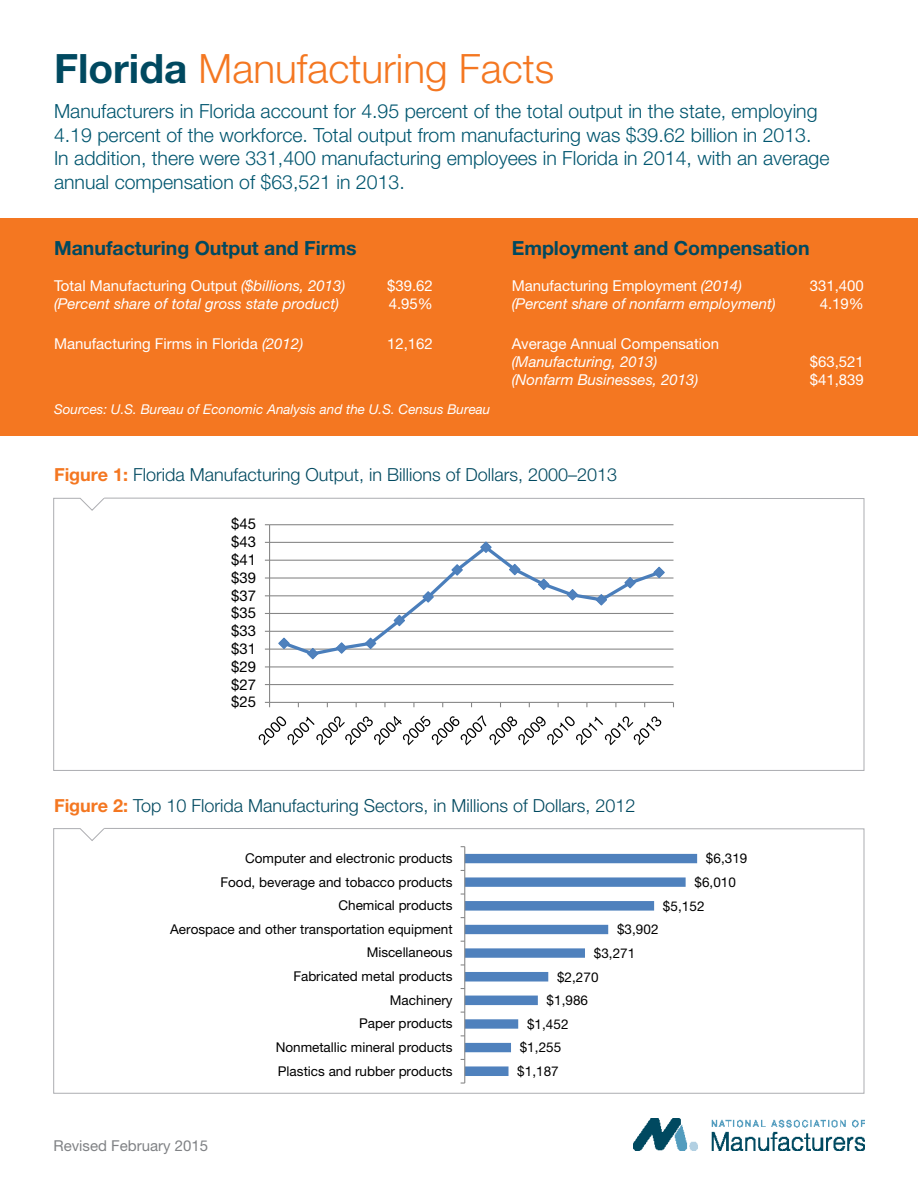
<style>
.page{position:relative;width:918px;height:1188px;background:#fff}
.page>*{position:absolute;margin:0;border:0;box-sizing:border-box;transform-origin:0 0}
.t1{font:300 40.5px "Helvetica Neue LT Std";color:#f47721}
.t2{font:300 19.5px/23.4px "Helvetica Neue LT Std";color:#00566f}
.t3{font:700 19.5px "Helvetica Neue LT Std";color:#004960}
.t4{font:300 18px "Helvetica Neue LT Std";color:#004960}
.t5{font:15px "Helvetica Neue LT Std";color:#fff}
.t6{font:italic 15px "Helvetica Neue LT Std";color:#fff}
.t7{font:15px "Helvetica Neue LT Std";letter-spacing:.01em;color:#000}
.t8{font:15px "Helvetica Neue LT Std";color:#808285}
.t9{font:13.5px "Helvetica Neue LT Std";color:#000}
.t10{font:italic 13.5px "Helvetica Neue LT Std";color:#fff}
.s1{font-weight:700;color:#004960}
.s2{font-style:italic}
.s3{font-weight:700;color:#f47721}
</style>
<div class="page">
<svg style="left:53px;top:498px;width:811px;height:273px"></svg>
<div style="left:0;top:218px;width:918px;height:218px;background:#f47721"></div>
<div style="left:221px;top:508px;width:469px;height:249px;background:#fff"></div>
<hr style="left:270px;top:684px;width:403px;height:1px;background:#868686">
<hr style="left:270px;top:666px;width:403px;height:1px;background:#868686">
<hr style="left:270px;top:649px;width:403px;height:1px;background:#868686">
<hr style="left:270px;top:631px;width:403px;height:1px;background:#868686">
<hr style="left:270px;top:613px;width:403px;height:1px;background:#868686">
<hr style="left:270px;top:595px;width:403px;height:1px;background:#868686">
<hr style="left:270px;top:577px;width:403px;height:2px;background:#868686">
<hr style="left:270px;top:560px;width:403px;height:1px;background:#868686">
<hr style="left:270px;top:542px;width:403px;height:1px;background:#868686">
<hr style="left:270px;top:524px;width:403px;height:1px;background:#868686">
<hr style="left:269px;top:525px;width:1px;height:177px;background:#868686">
<hr style="left:270px;top:702px;width:403px;height:1px;background:#868686">
<svg style="left:280px;top:551px;width:383px;height:103px"></svg>
<svg style="left:277px;top:637px;width:14px;height:13px"></svg>
<svg style="left:306px;top:647px;width:14px;height:13px"></svg>
<svg style="left:335px;top:641px;width:13px;height:13px"></svg>
<svg style="left:364px;top:637px;width:13px;height:13px"></svg>
<svg style="left:393px;top:614px;width:13px;height:13px"></svg>
<svg style="left:421px;top:590px;width:14px;height:14px"></svg>
<svg style="left:450px;top:563px;width:14px;height:14px"></svg>
<svg style="left:479px;top:541px;width:14px;height:13px"></svg>
<svg style="left:508px;top:563px;width:13px;height:13px"></svg>
<svg style="left:537px;top:578px;width:13px;height:13px"></svg>
<svg style="left:566px;top:588px;width:13px;height:13px"></svg>
<svg style="left:595px;top:593px;width:13px;height:14px"></svg>
<svg style="left:623px;top:576px;width:14px;height:13px"></svg>
<svg style="left:652px;top:566px;width:14px;height:13px"></svg>
<svg style="left:259px;top:715px;width:402px;height:30px"></svg>
<img style="left:634px;top:1118px;width:230px;height:32px">
<svg style="left:53px;top:828px;width:811px;height:266px"></svg>
<p class="t1" style="left:54px;top:44px;width:502px"><span class="s1">Florida</span> Manufacturing Facts</p>
<p class="t2" style="left:54px;top:99px;width:777px">Manufacturers in Florida account for 4.95 percent of the total output in the state, employing 4.19 percent of the workforce. Total output from manufacturing was $39.62 billion in 2013.<br>In addition, there were 331,400 manufacturing employees in Florida in 2014, with an average annual compensation of $63,521 in 2013.</p>
<p class="t3" style="left:54px;top:236px;width:304px">Manufacturing Output and Firms</p>
<p class="t5" style="left:54px;top:277px;width:293px">Total Manufacturing Output <span class="s2">($billions, 2013)</span></p>
<p class="t6" style="left:54px;top:294px;width:287px">(Percent share of total gross state product)</p>
<p class="t5" style="left:54px;top:335px;width:251px">Manufacturing Firms in Florida <span class="s2">(2012)</span></p>
<p class="t5" style="left:387px;top:277px;width:47px">$39.62</p>
<p class="t5" style="left:389px;top:295px;width:46px">4.95%</p>
<p class="t5" style="left:387px;top:335px;width:47px">12,162</p>
<p class="t10" style="left:54px;top:401px;width:438px">Sources: U.S. Bureau of Economic Analysis and the U.S. Census Bureau</p>
<p class="t3" style="left:512px;top:236px;width:299px">Employment and Compensation</p>
<p class="t5" style="left:512px;top:277px;width:232px">Manufacturing Employment <span class="s2">(2014)</span></p>
<p class="t6" style="left:512px;top:294px;width:266px">(Percent share of nonfarm employment)</p>
<p class="t5" style="left:512px;top:335px;width:209px">Average Annual Compensation</p>
<p class="t6" style="left:512px;top:353px;width:147px">(Manufacturing, 2013)</p>
<p class="t6" style="left:512px;top:371px;width:188px">(Nonfarm Businesses, 2013)</p>
<p class="t5" style="left:810px;top:277px;width:56px">331,400</p>
<p class="t5" style="left:820px;top:295px;width:46px">4.19%</p>
<p class="t5" style="left:810px;top:353px;width:56px">$63,521</p>
<p class="t5" style="left:810px;top:371px;width:56px">$41,839</p>
<p class="t4" style="left:54px;top:463px;width:565px"><span class="s3">Figure 1:</span> Florida Manufacturing Output, in Billions of Dollars, 2000–2013</p>
<p class="t7" style="left:231px;top:515px;width:27px">$45</p>
<p class="t7" style="left:231px;top:533px;width:27px">$43</p>
<p class="t7" style="left:231px;top:551px;width:27px">$41</p>
<p class="t7" style="left:231px;top:569px;width:27px">$39</p>
<p class="t7" style="left:231px;top:586px;width:27px">$37</p>
<p class="t7" style="left:231px;top:604px;width:27px">$35</p>
<p class="t7" style="left:231px;top:622px;width:27px">$33</p>
<p class="t7" style="left:231px;top:640px;width:27px">$31</p>
<p class="t7" style="left:231px;top:657px;width:27px">$29</p>
<p class="t7" style="left:231px;top:675px;width:27px">$27</p>
<p class="t7" style="left:231px;top:693px;width:27px">$25</p>
<p class="t4" style="left:54px;top:794px;width:583px"><span class="s3">Figure 2:</span> Top 10 Florida Manufacturing Sectors, in Millions of Dollars, 2012</p>
<p class="t9" style="left:245px;top:850px;width:209px">Computer and electronic products</p>
<p class="t9" style="left:706px;top:851px;width:43px">$6,319</p>
<p class="t9" style="left:220px;top:874px;width:234px">Food, beverage and tobacco products</p>
<p class="t9" style="left:695px;top:874px;width:43px">$6,010</p>
<p class="t9" style="left:338px;top:897px;width:116px">Chemical products</p>
<p class="t9" style="left:663px;top:898px;width:43px">$5,152</p>
<p class="t9" style="left:170px;top:921px;width:284px">Aerospace and other transportation equipment</p>
<p class="t9" style="left:617px;top:922px;width:43px">$3,902</p>
<p class="t9" style="left:367px;top:945px;width:87px">Miscellaneous</p>
<p class="t9" style="left:594px;top:945px;width:43px">$3,271</p>
<p class="t9" style="left:293px;top:968px;width:161px">Fabricated metal products</p>
<p class="t9" style="left:557px;top:969px;width:43px">$2,270</p>
<p class="t9" style="left:390px;top:992px;width:64px">Machinery</p>
<p class="t9" style="left:547px;top:992px;width:43px">$1,986</p>
<p class="t9" style="left:359px;top:1015px;width:95px">Paper products</p>
<p class="t9" style="left:527px;top:1016px;width:43px">$1,452</p>
<p class="t9" style="left:276px;top:1039px;width:179px">Nonmetallic mineral products</p>
<p class="t9" style="left:520px;top:1040px;width:43px">$1,255</p>
<p class="t9" style="left:278px;top:1063px;width:176px">Plastics and rubber products</p>
<p class="t9" style="left:517px;top:1063px;width:43px">$1,187</p>
<p class="t8" style="left:54px;top:1136px;width:156px">Revised February 2015</p>
</div>
